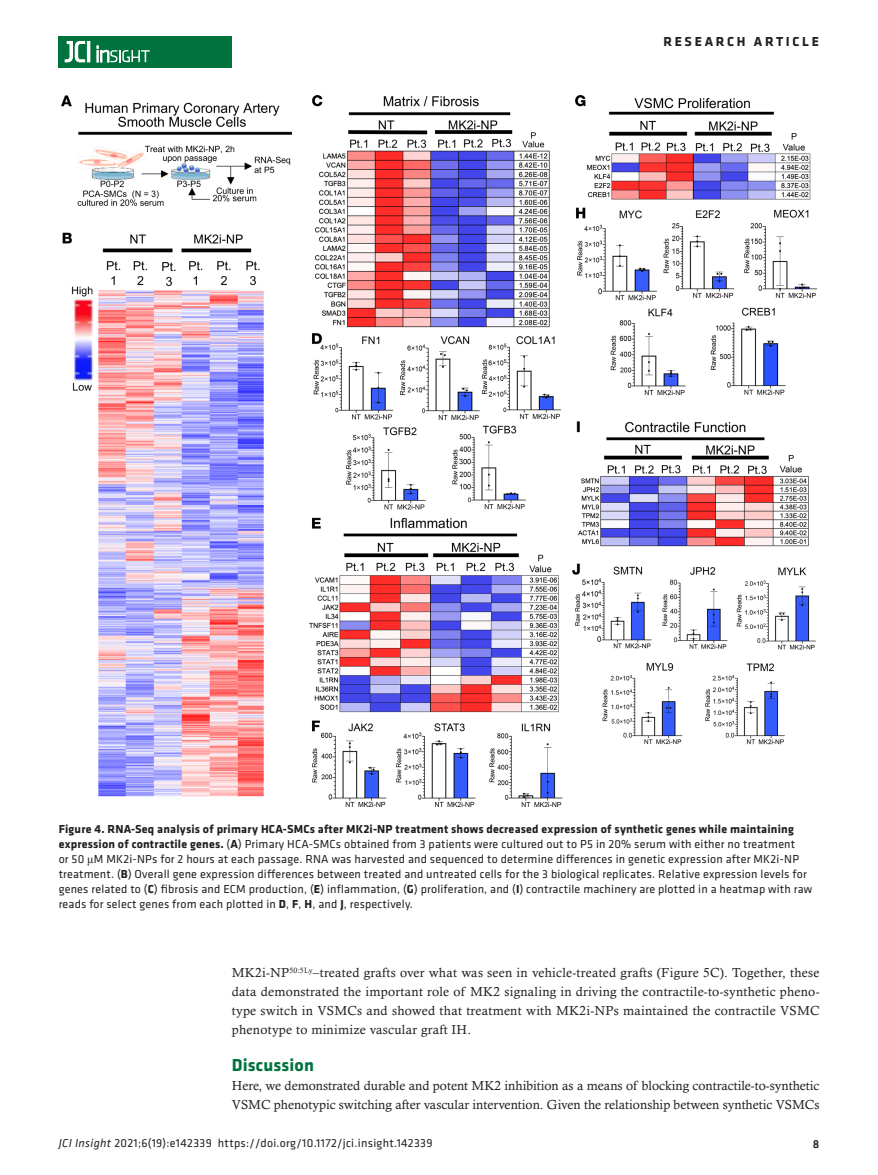
<style>
.page{position:relative;width:878px;height:1175px;background:#fff}
.page>*{position:absolute;margin:0;border:0;box-sizing:border-box;transform-origin:0 0}
.t1{font:700 18px "Klavika";letter-spacing:.01em;color:#00723e}
.t2{font:700 13.5px "Klavika Basic";letter-spacing:.2em;color:#231f20}
.t3{font:13.2px/18.8px "Calisto MT Std";color:#231f20;text-align:justify}
.t4{font:12px/15px "Klavika Basic";letter-spacing:.015em;color:#231f20}
.t5{font:500 12px "Klavika Basic";color:#231f20}
.s1{font-weight:700}
.s2{font-family:"Times New Roman"}
.s3{font-style:italic}
</style>
<div class="page">
<div style="left:59px;top:36px;width:173px;height:31px;background:#00723e"></div>
<hr style="left:87px;top:41px;width:3px;height:21px;background:#fff">
<svg style="left:64px;top:41px;width:21px;height:22px"></svg>
<svg style="left:97px;top:46px;width:53px;height:16px"></svg>
<img style="left:62px;top:96px;width:754px;height:710px">
<p class="t2" style="left:663px;top:32px;width:157px">RESEARCH ARTICLE</p>
<p class="t4" style="left:59px;top:820px;width:755px"><span class="s1">Figure 4. RNA-Seq analysis of primary HCA-SMCs after MK2i-NP treatment shows decreased expression of synthetic genes while maintaining expression of contractile genes.</span> (<span class="s1">A</span>) Primary HCA-SMCs obtained from 3 patients were cultured out to P5 in 20% serum with either no treatment<br>or 50 <span class="s2">μ</span>M MK2i-NPs for 2 hours at each passage. RNA was harvested and sequenced to determine differences in genetic expression after MK2i-NP treatment. (<span class="s1">B</span>) Overall gene expression differences between treated and untreated cells for the 3 biological replicates. Relative expression levels for genes related to (<span class="s1">C</span>) fibrosis and ECM production, (<span class="s1">E</span>) inflammation, (<span class="s1">G</span>) proliferation, and (<span class="s1">I</span>) contractile machinery are plotted in a heatmap with raw reads for select genes from each plotted in <span class="s1">D</span>, <span class="s1">F</span>, <span class="s1">H</span>, and <span class="s1">J</span>, respectively.</p>
<p class="t3" style="left:232px;top:963px;width:589px">MK2i-NP<sup>50:5Ly</sup>–treated grafts over what was seen in vehicle-treated grafts (Figure 5C). Together, these data demonstrated the important role of MK2 signaling in driving the contractile-to-synthetic pheno&shy;type switch in VSMCs and showed that treatment with MK2i-NPs maintained the contractile VSMC phenotype to minimize vascular graft IH.</p>
<h1 class="t1" style="left:232px;top:1052px;width:84px">Discussion</h1>
<p class="t3" style="left:232px;top:1075px;width:589px">Here, we demonstrated durable and potent MK2 inhibition as a means of blocking contractile-to-synthetic<br>VSMC phenotypic switching after vascular intervention. Given the relationship between synthetic VSMCs</p>
<p class="t4" style="left:59px;top:1135px;width:375px"><span class="s3">JCI Insight</span> 2021;6(19):e142339 https://doi.org/10.1172/jci.insight.142339</p>
<p class="t5" style="left:812px;top:1135px;width:8px">8</p>
</div>
